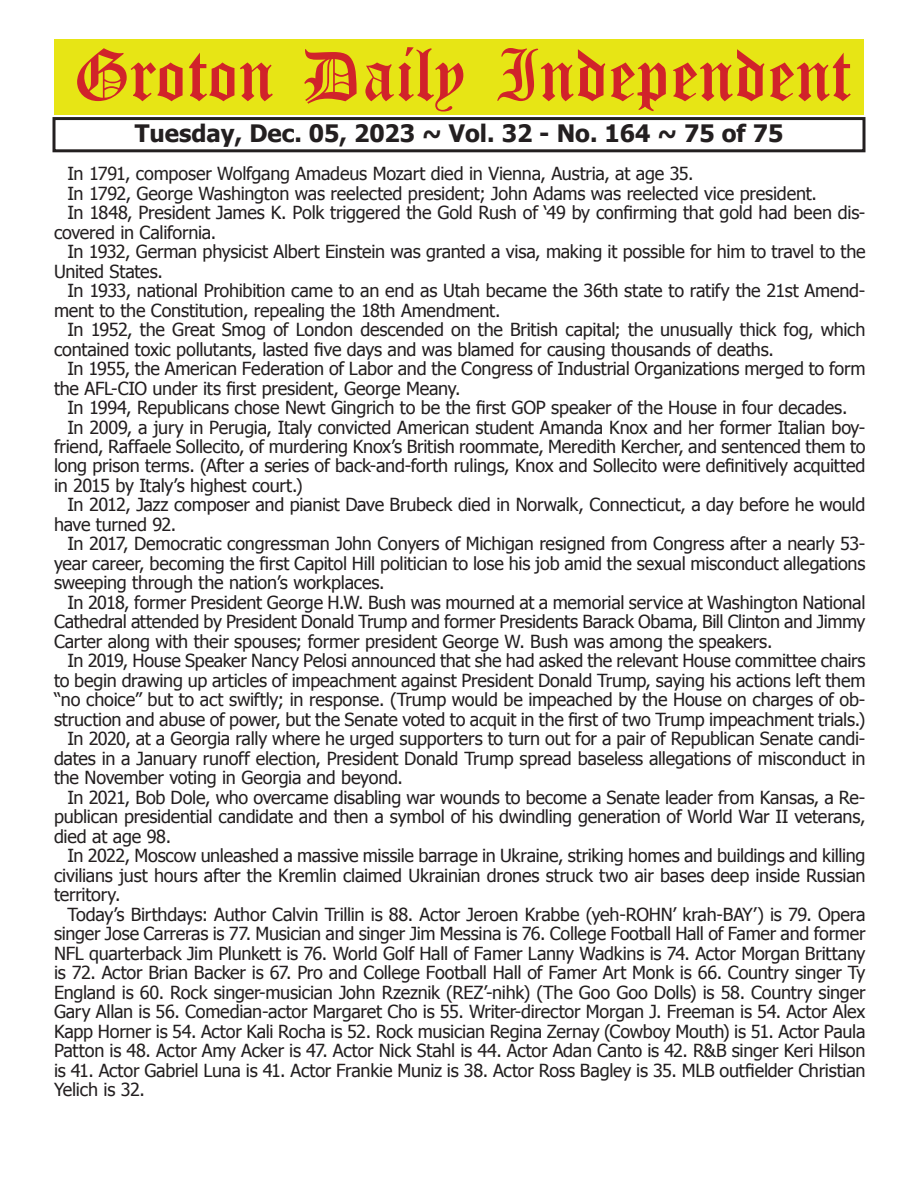
<style>
.page{position:relative;width:918px;height:1188px;background:#fff}
.page>*{position:absolute;margin:0;border:0;box-sizing:border-box;transform-origin:0 0}
.t1{font:54px "Old English Five";color:#d1232a}
.t2{font:700 24px "Tahoma";color:#231f20}
.t3{font:18px "Tahoma";letter-spacing:-.015em;color:#231f20}
</style>
<div class="page">
<div style="left:52px;top:117px;width:814px;height:35px;border:3px solid #231f20"></div>
<div style="left:54px;top:40px;width:810px;height:75px;background:#e7e515"></div>
<h1 class="t1" style="left:73px;top:50px;width:779px">Groton Daily Independent</h1>
<h2 class="t2" style="left:135px;top:116px;width:650px">Tuesday, Dec. 05, 2023 ~ Vol. 32 - No. 164 ~ 75 of 75</h2>
<p class="t3" style="left:68px;top:161px;width:628px">In 1791, composer Wolfgang Amadeus Mozart died in Vienna, Austria, at age 35.</p>
<p class="t3" style="left:68px;top:181px;width:751px">In 1792, George Washington was reelected president; John Adams was reelected vice president.</p>
<p class="t3" style="left:68px;top:200px;width:799px">In 1848, President James K. Polk triggered the Gold Rush of ‘49 by confirming that gold had been dis-</p>
<p class="t3" style="left:54px;top:220px;width:164px">covered in California.</p>
<p class="t3" style="left:68px;top:239px;width:800px">In 1932, German physicist Albert Einstein was granted a visa, making it possible for him to travel to the</p>
<p class="t3" style="left:54px;top:259px;width:110px">United States.</p>
<p class="t3" style="left:68px;top:278px;width:799px">In 1933, national Prohibition came to an end as Utah became the 36th state to ratify the 21st Amend-</p>
<p class="t3" style="left:54px;top:298px;width:448px">ment to the Constitution, repealing the 18th Amendment.</p>
<p class="t3" style="left:68px;top:317px;width:800px">In 1952, the Great Smog of London descended on the British capital; the unusually thick fog, which</p>
<p class="t3" style="left:54px;top:337px;width:722px">contained toxic pollutants, lasted five days and was blamed for causing thousands of deaths.</p>
<p class="t3" style="left:68px;top:356px;width:800px">In 1955, the American Federation of Labor and the Congress of Industrial Organizations merged to form</p>
<p class="t3" style="left:54px;top:376px;width:408px">the AFL-CIO under its first president, George Meany.</p>
<p class="t3" style="left:68px;top:395px;width:782px">In 1994, Republicans chose Newt Gingrich to be the first GOP speaker of the House in four decades.</p>
<p class="t3" style="left:68px;top:415px;width:799px">In 2009, a jury in Perugia, Italy convicted American student Amanda Knox and her former Italian boy-</p>
<p class="t3" style="left:54px;top:434px;width:813px">friend, Raffaele Sollecito, of murdering Knox’s British roommate, Meredith Kercher, and sentenced them to</p>
<p class="t3" style="left:54px;top:454px;width:813px">long prison terms. (After a series of back-and-forth rulings, Knox and Sollecito were definitively acquitted</p>
<p class="t3" style="left:54px;top:473px;width:250px">in 2015 by Italy’s highest court.)</p>
<p class="t3" style="left:68px;top:493px;width:799px">In 2012, Jazz composer and pianist Dave Brubeck died in Norwalk, Connecticut, a day before he would</p>
<p class="t3" style="left:54px;top:512px;width:124px">have turned 92.</p>
<p class="t3" style="left:68px;top:532px;width:800px">In 2017, Democratic congressman John Conyers of Michigan resigned from Congress after a nearly 53-</p>
<p class="t3" style="left:54px;top:551px;width:813px">year career, becoming the first Capitol Hill politician to lose his job amid the sexual misconduct allegations</p>
<p class="t3" style="left:54px;top:571px;width:332px">sweeping through the nation’s workplaces.</p>
<p class="t3" style="left:68px;top:590px;width:800px">In 2018, former President George H.W. Bush was mourned at a memorial service at Washington National</p>
<p class="t3" style="left:54px;top:610px;width:813px">Cathedral attended by President Donald Trump and former Presidents Barack Obama, Bill Clinton and Jimmy</p>
<p class="t3" style="left:54px;top:629px;width:720px">Carter along with their spouses; former president George W. Bush was among the speakers.</p>
<p class="t3" style="left:68px;top:649px;width:800px">In 2019, House Speaker Nancy Pelosi announced that she had asked the relevant House committee chairs</p>
<p class="t3" style="left:54px;top:668px;width:813px">to begin drawing up articles of impeachment against President Donald Trump, saying his actions left them</p>
<p class="t3" style="left:54px;top:688px;width:813px">“no choice” but to act swiftly; in response. (Trump would be impeached by the House on charges of ob-</p>
<p class="t3" style="left:54px;top:707px;width:813px">struction and abuse of power, but the Senate voted to acquit in the first of two Trump impeachment trials.)</p>
<p class="t3" style="left:68px;top:727px;width:799px">In 2020, at a Georgia rally where he urged supporters to turn out for a pair of Republican Senate candi-</p>
<p class="t3" style="left:54px;top:746px;width:813px">dates in a January runoff election, President Donald Trump spread baseless allegations of misconduct in</p>
<p class="t3" style="left:54px;top:766px;width:351px">the November voting in Georgia and beyond.</p>
<p class="t3" style="left:68px;top:785px;width:799px">In 2021, Bob Dole, who overcame disabling war wounds to become a Senate leader from Kansas, a Re-</p>
<p class="t3" style="left:54px;top:805px;width:813px">publican presidential candidate and then a symbol of his dwindling generation of World War II veterans,</p>
<p class="t3" style="left:54px;top:824px;width:119px">died at age 98.</p>
<p class="t3" style="left:68px;top:844px;width:800px">In 2022, Moscow unleashed a massive missile barrage in Ukraine, striking homes and buildings and killing</p>
<p class="t3" style="left:54px;top:863px;width:813px">civilians just hours after the Kremlin claimed Ukrainian drones struck two air bases deep inside Russian</p>
<p class="t3" style="left:54px;top:883px;width:68px">territory.</p>
<p class="t3" style="left:68px;top:902px;width:800px">Today’s Birthdays: Author Calvin Trillin is 88. Actor Jeroen Krabbe (yeh-ROHN’ krah-BAY’) is 79. Opera</p>
<p class="t3" style="left:54px;top:922px;width:813px">singer Jose Carreras is 77. Musician and singer Jim Messina is 76. College Football Hall of Famer and former</p>
<p class="t3" style="left:54px;top:941px;width:813px">NFL quarterback Jim Plunkett is 76. World Golf Hall of Famer Lanny Wadkins is 74. Actor Morgan Brittany</p>
<p class="t3" style="left:54px;top:961px;width:813px">is 72. Actor Brian Backer is 67. Pro and College Football Hall of Famer Art Monk is 66. Country singer Ty</p>
<p class="t3" style="left:54px;top:980px;width:813px">England is 60. Rock singer-musician John Rzeznik (REZ’-nihk) (The Goo Goo Dolls) is 58. Country singer</p>
<p class="t3" style="left:54px;top:1000px;width:813px">Gary Allan is 56. Comedian-actor Margaret Cho is 55. Writer-director Morgan J. Freeman is 54. Actor Alex</p>
<p class="t3" style="left:54px;top:1019px;width:813px">Kapp Horner is 54. Actor Kali Rocha is 52. Rock musician Regina Zernay (Cowboy Mouth) is 51. Actor Paula</p>
<p class="t3" style="left:54px;top:1039px;width:813px">Patton is 48. Actor Amy Acker is 47. Actor Nick Stahl is 44. Actor Adan Canto is 42. R&amp;B singer Keri Hilson</p>
<p class="t3" style="left:54px;top:1058px;width:813px">is 41. Actor Gabriel Luna is 41. Actor Frankie Muniz is 38. Actor Ross Bagley is 35. MLB outfielder Christian</p>
<p class="t3" style="left:54px;top:1078px;width:92px">Yelich is 32.</p>
</div>
